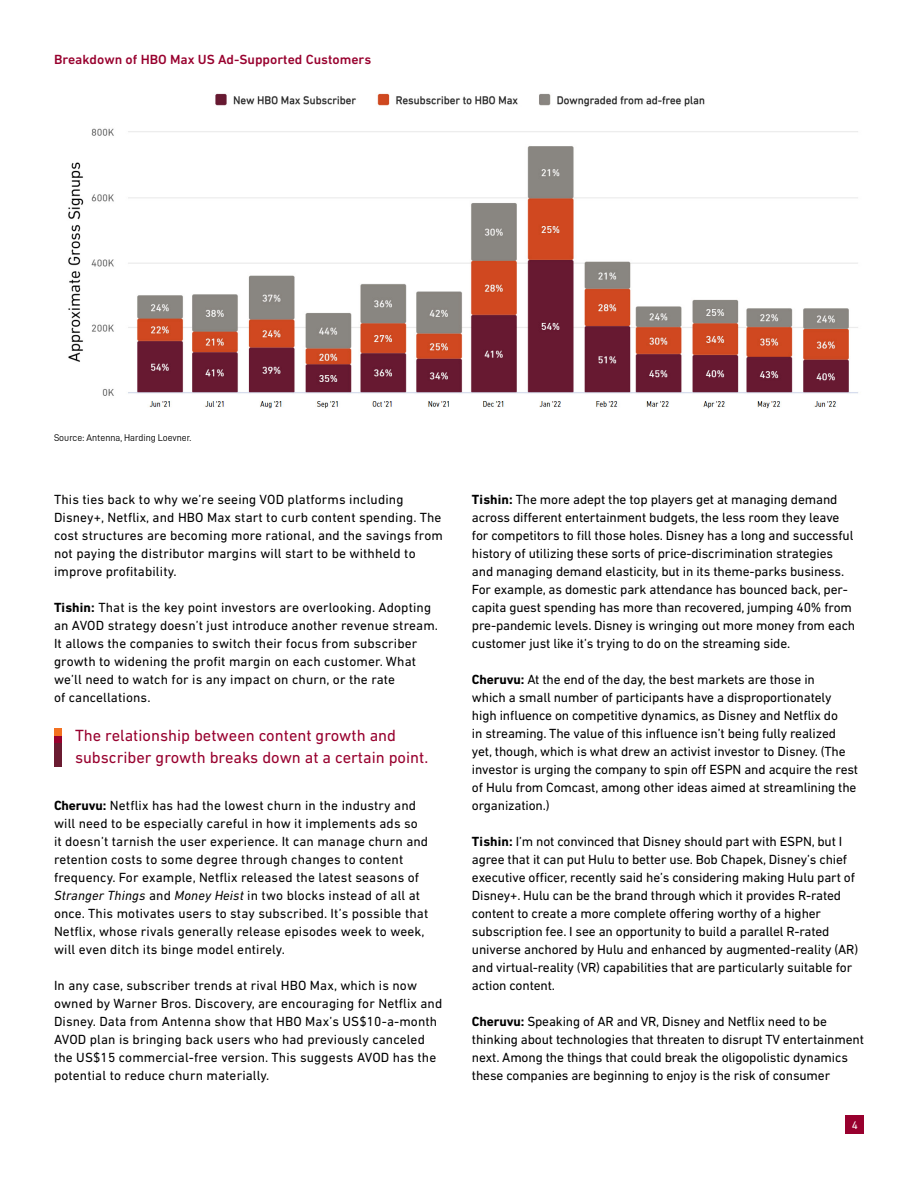
<style>
.page{position:relative;width:918px;height:1188px;background:#fff}
.page>*{position:absolute;margin:0;border:0;box-sizing:border-box;transform-origin:0 0}
.t1{font:16.5px/22.5px "DIN Next LT Pro";color:#98002e}
.t2{font:13.5px/18px "DIN Next LT Pro";letter-spacing:-.01em;color:#000}
.t3{font:13.5px/18px "DIN Next LT Pro";letter-spacing:.01em;color:#000}
.t4{font:500 13.5px "DIN Next LT Pro";color:#98002e}
.t5{font:11.25px "DIN Next LT Pro";color:#fff}
.t6{font:9.75px "D DIN";color:#000}
.s1{font-weight:700}
.s2{font-style:italic}
</style>
<div class="page">
<div style="left:846px;top:1116px;width:18px;height:18px;background:#98002e"></div>
<img style="left:68px;top:93px;width:790px;height:303px">
<img style="left:149px;top:401px;width:687px;height:7px">
<div style="left:54px;top:728px;width:8px;height:8px;background:#f37121"></div>
<div style="left:54px;top:736px;width:8px;height:7px;background:#98002e"></div>
<div style="left:54px;top:743px;width:8px;height:24px;background:#6a1b31"></div>
<p class="t4" style="left:54px;top:52px;width:319px">Breakdown of HBO Max US Ad-Supported Customers</p>
<p class="t6" style="left:54px;top:432px;width:139px">Source: Antenna, Harding Loevner.</p>
<p class="t3" style="left:54px;top:490px;width:390px">This ties back to why we’re seeing VOD platforms including Disney+, Netflix, and HBO Max start to curb content spending. The cost structures are becoming more rational, and the savings from not paying the distributor margins will start to be withheld to improve profitability.</p>
<p class="t3" style="left:54px;top:598px;width:386px"><span class="s1">Tishin:</span> That is the key point investors are overlooking. Adopting an AVOD strategy doesn’t just introduce another revenue stream.<br>It allows the companies to switch their focus from subscriber growth to widening the profit margin on each customer. What we’ll need to watch for is any impact on churn, or the rate<br>of cancellations.</p>
<p class="t1" style="left:75px;top:724px;width:355px">The relationship between content growth and subscriber growth breaks down at a certain point.</p>
<p class="t3" style="left:54px;top:796px;width:376px"><span class="s1">Cheruvu:</span> Netflix has had the lowest churn in the industry and will need to be especially careful in how it implements ads so it doesn’t tarnish the user experience. It can manage churn and retention costs to some degree through changes to content frequency. For example, Netflix released the latest seasons of <span class="s2">Stranger Things</span> and <span class="s2">Money Heist</span> in two blocks instead of all at once. This motivates users to stay subscribed. It’s possible that Netflix, whose rivals generally release episodes week to week, will even ditch its binge model entirely.</p>
<p class="t3" style="left:54px;top:976px;width:390px">In any case, subscriber trends at rival HBO Max, which is now owned by Warner Bros. Discovery, are encouraging for Netflix and Disney. Data from Antenna show that HBO Max’s US$10-a-month AVOD plan is bringing back users who had previously canceled the US$15 commercial-free version. This suggests AVOD has the potential to reduce churn materially.</p>
<p class="t2" style="left:472px;top:490px;width:385px"><span class="s1">Tishin:</span> The more adept the top players get at managing demand across different entertainment budgets, the less room they leave for competitors to fill those holes. Disney has a long and successful history of utilizing these sorts of price-discrimination strategies and managing demand elasticity, but in its theme-parks business.<br>For example, as domestic park attendance has bounced back, per&shy;capita guest spending has more than recovered, jumping 40% from pre-pandemic levels. Disney is wringing out more money from each customer just like it’s trying to do on the streaming side.</p>
<p class="t2" style="left:472px;top:670px;width:388px"><span class="s1">Cheruvu:</span> At the end of the day, the best markets are those in<br>which a small number of participants have a disproportionately high influence on competitive dynamics, as Disney and Netflix do<br>in streaming. The value of this influence isn’t being fully realized yet, though, which is what drew an activist investor to Disney. (The investor is urging the company to spin off ESPN and acquire the rest of Hulu from Comcast, among other ideas aimed at streamlining the organization.)</p>
<p class="t2" style="left:472px;top:832px;width:388px"><span class="s1">Tishin:</span> I’m not convinced that Disney should part with ESPN, but I agree that it can put Hulu to better use. Bob Chapek, Disney’s chief executive officer, recently said he’s considering making Hulu part of Disney+. Hulu can be the brand through which it provides R-rated content to create a more complete offering worthy of a higher subscription fee. I see an opportunity to build a parallel R-rated universe anchored by Hulu and enhanced by augmented-reality (AR) and virtual-reality (VR) capabilities that are particularly suitable for action content.</p>
<p class="t2" style="left:472px;top:1012px;width:394px"><span class="s1">Cheruvu:</span> Speaking of AR and VR, Disney and Netflix need to be thinking about technologies that threaten to disrupt TV entertainment next. Among the things that could break the oligopolistic dynamics these companies are beginning to enjoy is the risk of consumer</p>
<p class="t5" style="left:852px;top:1119px;width:8px">4</p>
</div>
